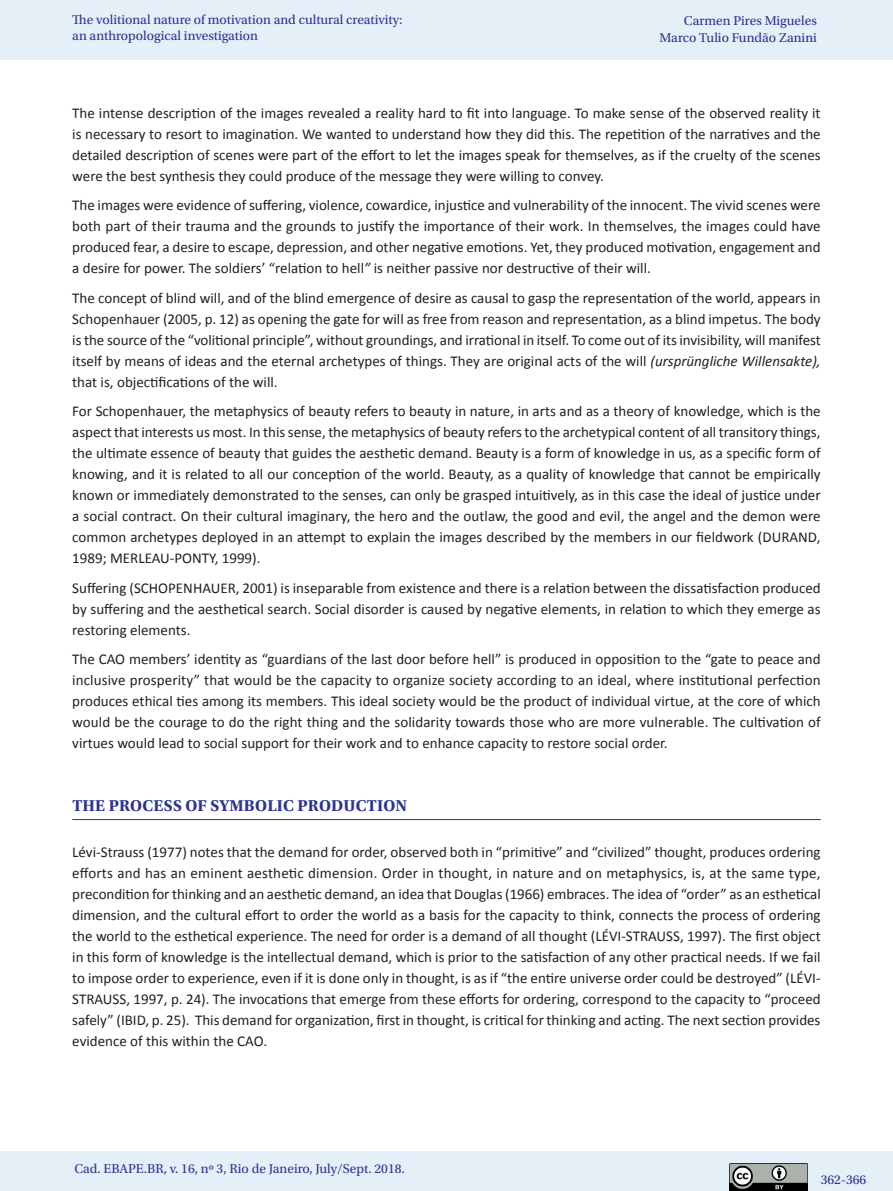
<style>
.page{position:relative;width:893px;height:1191px;background:#fff}
.page>*{position:absolute;margin:0;border:0;box-sizing:border-box;transform-origin:0 0}
._07_1_sub_1{font:700 16.5px "Utopia Std";letter-spacing:.01em;color:#2b3393}
._06_0_texto{font:15px/21px "Calibri";color:#231f20;text-align:justify}
.t1{font:13.5px/16.5px "Utopia Std";color:#2b3393}
.s1{font-style:italic}
</style>
<div class="page">
<div style="left:0;top:1151px;width:893px;height:40px;background:#e4eff8"></div>
<img style="left:730px;top:1163px;width:77px;height:27px">
<div style="left:0;top:0;width:893px;height:60px;background:#e4eff8"></div>
<hr style="left:72px;top:819px;width:749px;height:1px;background:#2b3393">
<p class="t1" style="left:72px;top:11px;width:332px">The volitional nature of motivation and cultural creativity: an anthropological investigation</p>
<p class="t1" style="left:659px;top:13px;width:159px;text-align:right">Carmen Pires Migueles<br>Marco Tulio Fundão Zanini</p>
<p class="_06_0_texto" style="left:72px;top:102px;width:750px">The intense description of the images revealed a reality hard to fit into language. To make sense of the observed reality it is necessary to resort to imagination. We wanted to understand how they did this. The repetition of the narratives and the detailed description of scenes were part of the effort to let the images speak for themselves, as if the cruelty of the scenes were the best synthesis they could produce of the message they were willing to convey.</p>
<p class="_06_0_texto" style="left:72px;top:195px;width:750px">The images were evidence of suffering, violence, cowardice, injustice and vulnerability of the innocent. The vivid scenes were both part of their trauma and the grounds to justify the importance of their work. In themselves, the images could have produced fear, a desire to escape, depression, and other negative emotions. Yet, they produced motivation, engagement and a desire for power. The soldiers’ “relation to hell<span class="s1">”</span> is neither passive nor destructive of their will.</p>
<p class="_06_0_texto" style="left:72px;top:287px;width:750px">The concept of blind will, and of the blind emergence of desire as causal to gasp the representation of the world, appears in Schopenhauer (2005, p. 12) as opening the gate for will as free from reason and representation, as a blind impetus. The body is the source of the “volitional principle”, without groundings, and irrational in itself. To come out of its invisibility, will manifest itself by means of ideas and the eternal archetypes of things. They are original acts of the will <span class="s1">(ursprüngliche Willensakte), </span>that is, objectifications of the will.</p>
<p class="_06_0_texto" style="left:72px;top:401px;width:750px">For Schopenhauer, the metaphysics of beauty refers to beauty in nature, in arts and as a theory of knowledge, which is the aspect that interests us most. In this sense, the metaphysics of beauty refers to the archetypical content of all transitory things, the ultimate essence of beauty that guides the aesthetic demand. Beauty is a form of knowledge in us, as a specific form of knowing, and it is related to all our conception of the world. Beauty, as a quality of knowledge that cannot be empirically known or immediately demonstrated to the senses, can only be grasped intuitively, as in this case the ideal of justice under a social contract. On their cultural imaginary, the hero and the outlaw, the good and evil, the angel and the demon were common archetypes deployed in an attempt to explain the images described by the members in our fieldwork (DURAND, 1989; MERLEAU-PONTY, 1999).</p>
<p class="_06_0_texto" style="left:72px;top:577px;width:750px">Suffering (SCHOPENHAUER, 2001) is inseparable from existence and there is a relation between the dissatisfaction produced by suffering and the aesthetical search. Social disorder is caused by negative elements, in relation to which they emerge as restoring elements.</p>
<p class="_06_0_texto" style="left:72px;top:649px;width:750px">The CAO members’ identity as “guardians of the last door before hell” is produced in opposition to the “gate to peace and inclusive prosperity” that would be the capacity to organize society according to an ideal, where institutional perfection produces ethical ties among its members. This ideal society would be the product of individual virtue, at the core of which would be the courage to do the right thing and the solidarity towards those who are more vulnerable. The cultivation of virtues would lead to social support for their work and to enhance capacity to restore social order.</p>
<p class="_07_1_sub_1" style="left:72px;top:795px;width:336px">THE PROCESS OF SYMBOLIC PRODUCTION</p>
<p class="_06_0_texto" style="left:72px;top:841px;width:750px">Lévi-Strauss (1977) notes that the demand for order, observed both in “primitive” and “civilized” thought, produces ordering efforts and has an eminent aesthetic dimension. Order in thought, in nature and on metaphysics, is, at the same type, precondition for thinking and an aesthetic demand, an idea that Douglas (1966) embraces. The idea of “order” as an esthetical dimension, and the cultural effort to order the world as a basis for the capacity to think, connects the process of ordering the world to the esthetical experience. The need for order is a demand of all thought (LÉVI-STRAUSS, 1997). The first object in this form of knowledge is the intellectual demand, which is prior to the satisfaction of any other practical needs. If we fail to impose order to experience, even if it is done only in thought, is as if “the entire universe order could be destroyed” (LÉVI-STRAUSS, 1997, p. 24). The invocations that emerge from these efforts for ordering, correspond to the capacity to “proceed safely” (IBID, p. 25). This demand for organization, first in thought, is critical for thinking and acting. The next section provides evidence of this within the CAO.</p>
<p class="t1" style="left:74px;top:1160px;width:332px">Cad. EBAPE.BR, v. 16, nº 3, Rio de Janeiro, July/Sept. 2018.</p>
<p class="t1" style="left:821px;top:1171px;width:47px">362-366</p>
</div>
